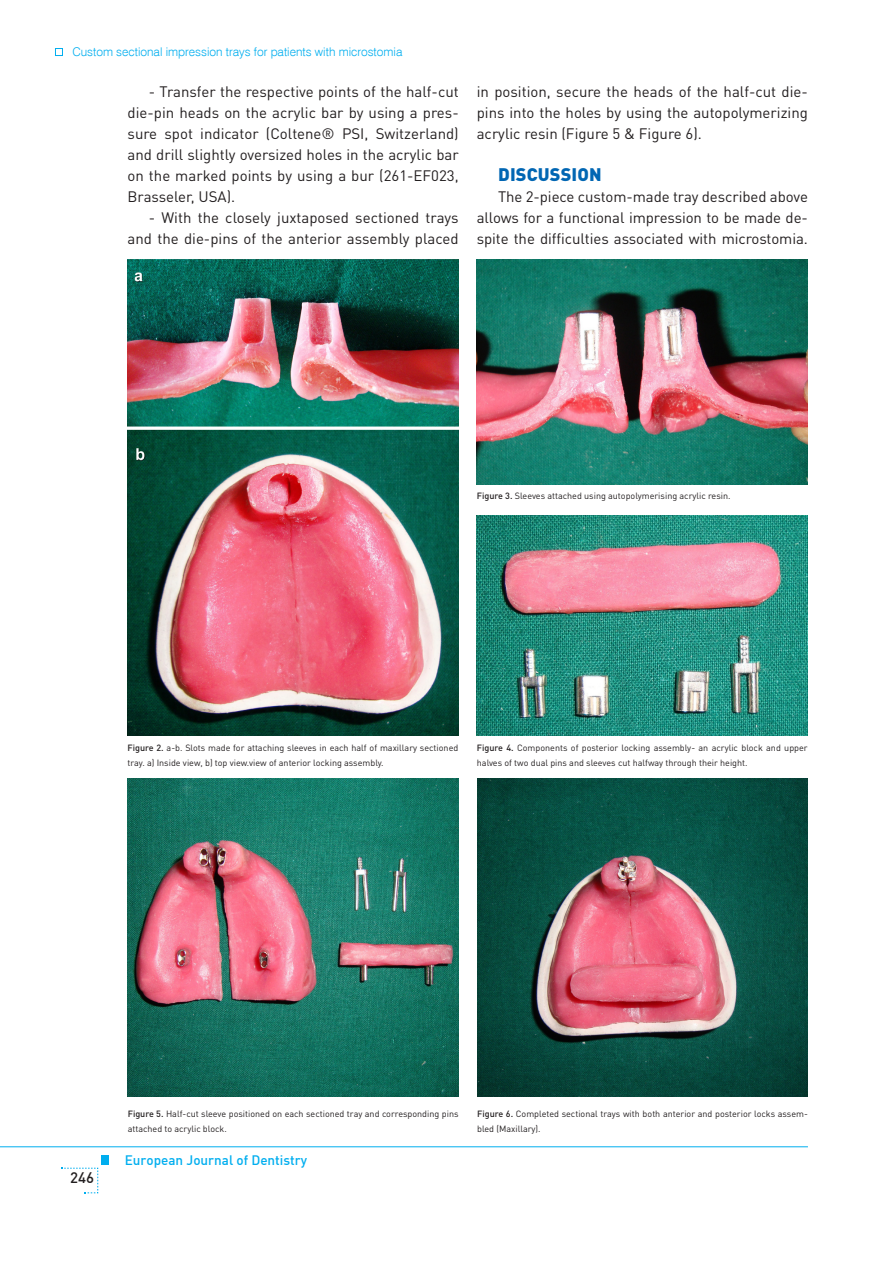
<style>
.page{position:relative;width:893px;height:1263px;background:#fff}
.page>*{position:absolute;margin:0;border:0;box-sizing:border-box;transform-origin:0 0}
.ara_baslık{font:900 18px "DIN Pro";letter-spacing:.01em;color:#0166b3}
.t1{font:15px/21px "DIN Pro";color:#231f20;text-align:justify}
.t2{font:15px "Din B Medium";color:#231f20}
.t3{font:13.5px "Din B Medium";color:#00aeef}
.BASLIK{font:300 12px "Swiss 721 BT";color:#00aeef}
.t4{font:9px/15px "DIN Pro";color:#231f20}
.s1{font-weight:500}
</style>
<div class="page">
<hr style="left:0;top:1146px;width:808px;height:1px;background:#00aeef">
<div style="left:101px;top:1155px;width:7px;height:10px;background:#00aeef"></div>
<svg style="left:61px;top:1167px;width:37px;height:26px"></svg>
<img style="left:128px;top:260px;width:330px;height:475px">
<img style="left:477px;top:260px;width:331px;height:225px">
<img style="left:477px;top:515px;width:331px;height:220px">
<img style="left:128px;top:778px;width:330px;height:319px">
<img style="left:477px;top:778px;width:331px;height:319px">
<div style="left:55px;top:48px;width:8px;height:8px;border:1px solid #00aeef"></div>
<p class="BASLIK" style="left:72px;top:44px;width:332px">Custom sectional impression trays for patients with microstomia</p>
<p class="t1" style="left:128px;top:80px;width:333px;text-indent:21px">- Transfer the respective points of the half-cut die-pin heads on the acrylic bar by using a pres&shy;sure spot indicator (Coltene® PSI, Switzerland) and drill slightly oversized holes in the acrylic bar on the marked points by using a bur (261-EF023, Brasseler, USA).</p>
<p class="t1" style="left:128px;top:206px;width:333px;text-align:right">- With the closely juxtaposed sectioned trays and the die-pins of the anterior assembly placed</p>
<p class="t1" style="left:477px;top:80px;width:333px">in position, secure the heads of the half-cut die&shy;pins into the holes by using the autopolymerizing acrylic resin (Figure 5 &amp; Figure 6).</p>
<p class="ara_baslık" style="left:498px;top:162px;width:105px">DISCUSSION</p>
<p class="t1" style="left:477px;top:186px;width:333px;text-indent:21px">The 2-piece custom-made tray described above allows for a functional impression to be made de&shy;spite the difficulties associated with microstomia.</p>
<p class="t4" style="left:477px;top:488px;width:255px"><span class="s1">Figure 3.</span> Sleeves attached using autopolymerising acrylic resin.</p>
<p class="t4" style="left:128px;top:739px;width:332px"><span class="s1">Figure 2.</span> a-b. Slots made for attaching sleeves in each half of maxillary sectioned tray. a) Inside view, b) top view.view of anterior locking assembly.</p>
<p class="t4" style="left:477px;top:739px;width:332px"><span class="s1">Figure 4.</span> Components of posterior locking assembly- an acrylic block and upper halves of two dual pins and sleeves cut halfway through their height.</p>
<p class="t4" style="left:128px;top:1106px;width:332px"><span class="s1">Figure 5.</span> Half-cut sleeve positioned on each sectioned tray and corresponding pins attached to acrylic block.</p>
<p class="t4" style="left:477px;top:1106px;width:332px"><span class="s1">Figure 6.</span> Completed sectional trays with both anterior and posterior locks assem&shy;bled (Maxillary).</p>
<p class="t2" style="left:70px;top:1168px;width:25px">246</p>
<p class="t3" style="left:125px;top:1152px;width:184px">European Journal of Dentistry</p>
</div>
